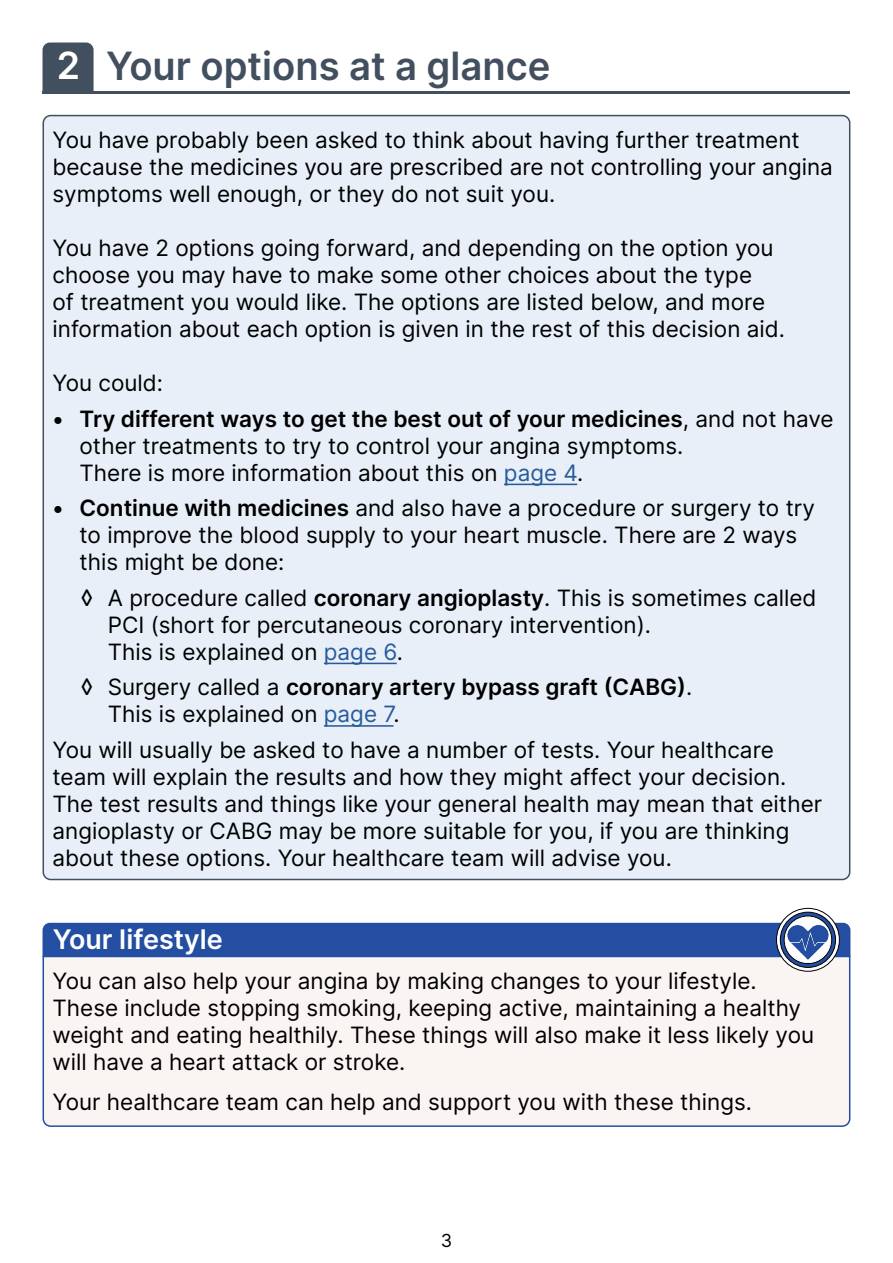
<style>
.page{position:relative;width:893px;height:1263px;background:#fff}
.page>*{position:absolute;margin:0;border:0;box-sizing:border-box;transform-origin:0 0}
.t1{font:600 39px "Inter";color:#424f5e}
.Box_number{font:600 37.5px "Inter";color:#fff}
.Subtitle{font:600 27px "Inter";color:#fff}
.Main_para{font:22.5px/27px "Inter";color:#000}
.Bullet_stem{font:22.5px/27px "Inter";color:#000}
.t2{font:18px "Inter";color:#000}
.s1{font-weight:600}
.s2{color:#275b9b}
</style>
<div class="page">
<div style="left:43px;top:43px;width:51px;height:48px;background:#424f5e"></div>
<hr style="left:43px;top:91px;width:807px;height:3px;background:#424f5e">
<div style="left:43px;top:116px;width:807px;height:763px;background:#e8eff9;border-radius:7px"></div>
<hr style="left:504px;top:484px;width:73px;height:1px;background:#275b9b">
<hr style="left:324px;top:663px;width:73px;height:1px;background:#275b9b">
<hr style="left:324px;top:725px;width:69px;height:2px;background:#275b9b">
<div style="left:43px;top:923px;width:807px;height:32px;background:#244ea2"></div>
<div style="left:42px;top:955px;width:809px;height:172px;background:#faf5f3"></div>
<svg style="left:776px;top:908px;width:63px;height:63px"></svg>
<div style="left:776px;top:908px;width:64px;height:64px;border:1px solid #000;border-radius:50%"></div>
<svg style="left:780px;top:912px;width:55px;height:55px"></svg>
<div style="left:780px;top:912px;width:56px;height:56px;border:1px solid #000;border-radius:50%"></div>
<svg style="left:784px;top:916px;width:48px;height:47px"></svg>
<div style="left:784px;top:915px;width:48px;height:49px;border:1px solid #000;border-radius:50%"></div>
<img style="left:785px;top:917px;width:45px;height:45px;border-radius:23px">
<div style="left:785px;top:917px;width:46px;height:46px;border:1px solid #fff;border-radius:50%"></div>
<p class="Box_number" style="left:57px;top:38px;width:25px">2</p>
<p class="t1" style="left:106px;top:38px;width:446px">Your options at a glance</p>
<p class="Bullet_stem" style="left:53px;top:126px;width:782px">You have probably been asked to think about having further treatment because the medicines you are prescribed are not controlling your angina symptoms well enough, or they do not suit you.</p>
<p class="Bullet_stem" style="left:53px;top:234px;width:734px">You have 2 options going forward, and depending on the option you choose you may have to make some other choices about the type<br>of treatment you would like. The options are listed below, and more information about each option is given in the rest of this decision aid.</p>
<p class="Bullet_stem" style="left:53px;top:369px;width:112px">You could:</p>
<p class="Main_para" style="left:80px;top:404px;width:755px;text-indent:-27px"><span class="s1">• Try different ways to get the best out of your medicines</span>, and not have other treatments to try to control your angina symptoms.<br>There is more information about this on <span class="s2">page 4</span>.</p>
<p class="Main_para" style="left:80px;top:494px;width:737px;text-indent:-27px"><span class="s1">• Continue with medicines</span> and also have a procedure or surgery to try to improve the blood supply to your heart muscle. There are 2 ways this might be done:</p>
<p class="Main_para" style="left:108px;top:583px;width:710px;text-indent:-27px">◊ A procedure called <span class="s1">coronary angioplasty</span>. This is sometimes called<br>PCI (short for percutaneous coronary intervention).<br>This is explained on <span class="s2">page 6</span>.</p>
<p class="Main_para" style="left:108px;top:673px;width:586px;text-indent:-27px">◊ Surgery called a <span class="s1">coronary artery bypass graft (CABG)</span>.<br>This is explained on <span class="s2">page 7</span>.</p>
<p class="Main_para" style="left:53px;top:735px;width:771px">You will usually be asked to have a number of tests. Your healthcare team will explain the results and how they might affect your decision.<br>The test results and things like your general health may mean that either angioplasty or CABG may be more suitable for you, if you are thinking about these options. Your healthcare team will advise you.</p>
<p class="Subtitle" style="left:53px;top:919px;width:171px">Your lifestyle</p>
<p class="Main_para" style="left:53px;top:967px;width:763px">You can also help your angina by making changes to your lifestyle.<br>These include stopping smoking, keeping active, maintaining a healthy weight and eating healthily. These things will also make it less likely you will have a heart attack or stroke.</p>
<p class="Main_para" style="left:53px;top:1088px;width:701px">Your healthcare team can help and support you with these things.</p>
<p class="t2" style="left:441px;top:1228px;width:13px">3</p>
</div>
